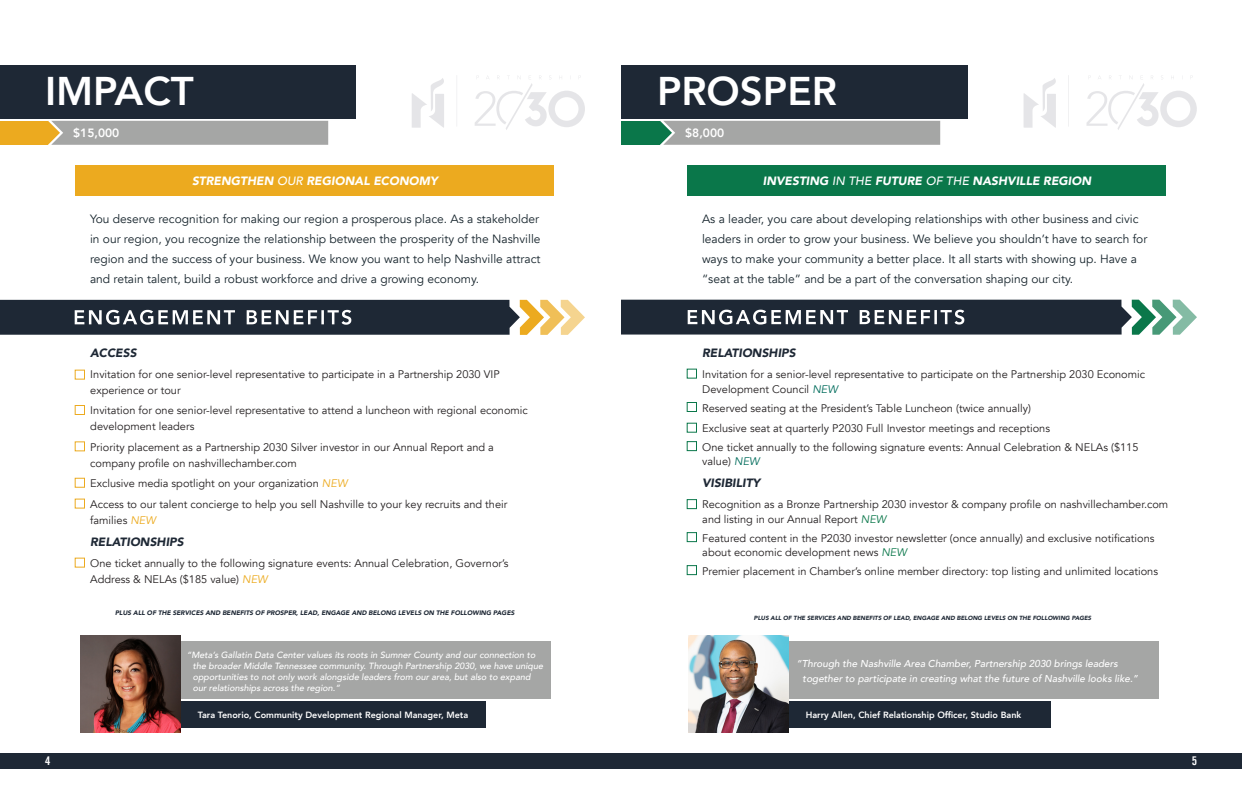
<style>
.page{position:relative;width:1242px;height:810px;background:#fff}
.page>*{position:absolute;margin:0;border:0;box-sizing:border-box;transform-origin:0 0}
.t1{font:800 40px "Avenir";color:#fff}
.t2{font:12px/20px "Avenir";color:#16242c}
.t3{font:italic 900 12px "Avenir";color:#fff}
.t4{font:italic 900 12px "Avenir";color:#1e2835}
.t5{font:800 12px "Avenir";color:#fff}
.t6{font:12px "Trade Gothic LT Bold Cond Twenty";color:#fff}
.t7{font:11px/16px "Avenir";color:#231f20}
.t8{font:italic 500 10px/15px "Avenir";color:#fff}
.t9{font:italic 500 9px/11px "Avenir";color:#fff}
.t10{font:800 9px "Avenir";color:#fff}
.t11{font:italic 900 6.5px "Avenir";color:#1e2835}
.t12{font:italic 900 6px "Avenir";color:#1e2835}
.s1{font-weight:500}
.s2{font-style:italic;color:#ecaa1f}
.s3{font-style:italic;color:#006c5c}
.s4{font-style:italic;color:#0a774a}
</style>
<div class="page">
<div style="left:621px;top:753px;width:621px;height:16px;background:#1e2835"></div>
<div style="left:9px;top:753px;width:612px;height:16px;background:#1e2835"></div>
<div style="left:181px;top:641px;width:370px;height:58px;background:#a5a6a5"></div>
<div style="left:76px;top:165px;width:478px;height:31px;background:#ecaa1f"></div>
<div style="left:0;top:65px;width:356px;height:54px;background:#1e2835"></div>
<svg style="left:48px;top:121px;width:280px;height:24px;background:#a8a7a3"></svg>
<div style="left:0;top:121px;width:48px;height:24px;background:#ecaa1f"></div>
<svg style="left:0;top:300px;width:585px;height:35px;background:#484d51"></svg>
<div style="left:181px;top:701px;width:304px;height:26px;background:#1e2835"></div>
<img style="left:81px;top:636px;width:100px;height:97px">
<div style="left:688px;top:165px;width:478px;height:31px;background:#0a774a"></div>
<div style="left:621px;top:65px;width:347px;height:54px;background:#1e2835"></div>
<svg style="left:660px;top:121px;width:280px;height:24px;background:#a3a6a4"></svg>
<div style="left:621px;top:121px;width:39px;height:24px;background:#0a774a"></div>
<svg style="left:621px;top:300px;width:576px;height:35px;background:#404e56"></svg>
<div style="left:789px;top:641px;width:370px;height:58px;background:#a5a6a5"></div>
<div style="left:789px;top:701px;width:262px;height:26px;background:#1e2835"></div>
<img style="left:689px;top:636px;width:100px;height:97px">
<div style="left:687px;top:369px;width:10px;height:10px;border:1px solid #0a774a"></div>
<div style="left:687px;top:402px;width:10px;height:10px;border:1px solid #0a774a"></div>
<div style="left:687px;top:423px;width:10px;height:10px;border:1px solid #0a774a"></div>
<div style="left:687px;top:441px;width:10px;height:10px;border:1px solid #0a774a"></div>
<div style="left:687px;top:499px;width:10px;height:10px;border:1px solid #0a774a"></div>
<div style="left:687px;top:532px;width:10px;height:10px;border:1px solid #0a774a"></div>
<div style="left:687px;top:565px;width:10px;height:10px;border:1px solid #0a774a"></div>
<svg style="left:475px;top:75px;width:110px;height:55px"></svg>
<svg style="left:412px;top:78px;width:32px;height:50px"></svg>
<svg style="left:1068px;top:75px;width:129px;height:55px"></svg>
<svg style="left:1024px;top:78px;width:32px;height:50px"></svg>
<div style="left:75px;top:370px;width:10px;height:10px;border:1px solid #ecaa1f"></div>
<div style="left:75px;top:405px;width:10px;height:10px;border:1px solid #ecaa1f"></div>
<div style="left:75px;top:441px;width:10px;height:10px;border:1px solid #ecaa1f"></div>
<div style="left:75px;top:478px;width:10px;height:10px;border:1px solid #ecaa1f"></div>
<div style="left:75px;top:499px;width:10px;height:10px;border:1px solid #ecaa1f"></div>
<div style="left:75px;top:558px;width:10px;height:10px;border:1px solid #ecaa1f"></div>
<p class="t1" style="left:45px;top:60px;width:150px">IMPACT</p>
<p class="t1" style="left:657px;top:60px;width:181px">PROSPER</p>
<p class="t5" style="left:73px;top:123px;width:48px">$15,000</p>
<p class="t5" style="left:685px;top:123px;width:41px">$8,000</p>
<p class="t3" style="left:192px;top:171px;width:247px">STRENGTHEN <span class="s1">OUR</span> REGIONAL ECONOMY</p>
<p class="t3" style="left:763px;top:171px;width:330px">INVESTING <span class="s1">IN THE</span> FUTURE <span class="s1">OF THE</span> NASHVILLE REGION</p>
<p class="t2" style="left:90px;top:209px;width:452px">You deserve recognition for making our region a prosperous place. As a stakeholder in our region, you recognize the relationship between the prosperity of the Nashville region and the success of your business. We know you want to help Nashville attract and retain talent, build a robust workforce and drive a growing economy.</p>
<p class="t2" style="left:702px;top:209px;width:447px">As a leader, you care about developing relationships with other business and civic leaders in order to grow your business. We believe you shouldn’t have to search for ways to make your community a better place. It all starts with showing up. Have a “seat at the table” and be a part of the conversation shaping our city.</p>
<p class="t4" style="left:90px;top:343px;width:48px">ACCESS</p>
<p class="t4" style="left:702px;top:343px;width:95px">RELATIONSHIPS</p>
<p class="t7" style="left:90px;top:366px;width:411px">Invitation for one senior-level representative to participate in a Partnership 2030 VIP experience or tour</p>
<p class="t7" style="left:90px;top:403px;width:439px">Invitation for one senior-level representative to attend a luncheon with regional economic development leaders</p>
<p class="t7" style="left:90px;top:439px;width:405px">Priority placement as a Partnership 2030 Silver investor in our Annual Report and a company profile on nashvillechamber.com</p>
<p class="t7" style="left:90px;top:476px;width:259px">Exclusive media spotlight on your organization <span class="s2">NEW</span></p>
<p class="t7" style="left:90px;top:496px;width:419px">Access to our talent concierge to help you sell Nashville to your key recruits and their families <span class="s2">NEW</span></p>
<p class="t7" style="left:90px;top:555px;width:420px">One ticket annually to the following signature events: Annual Celebration, Governor’s<br>Address &amp; NELAs ($185 value) <span class="s2">NEW</span></p>
<p class="t4" style="left:90px;top:532px;width:95px">RELATIONSHIPS</p>
<p class="t7" style="left:702px;top:367px;width:444px;line-height:15px">Invitation for a senior-level representative to participate on the Partnership 2030 Economic<br>Development Council <span class="s3">NEW</span></p>
<p class="t7" style="left:702px;top:401px;width:330px">Reserved seating at the President’s Table Luncheon (twice annually)</p>
<p class="t7" style="left:702px;top:420px;width:349px">Exclusive seat at quarterly P2030 Full Investor meetings and receptions</p>
<p class="t7" style="left:702px;top:440px;width:438px;line-height:14.5px">One ticket annually to the following signature events: Annual Celebration &amp; NELAs ($115 value) <span class="s3">NEW</span></p>
<p class="t7" style="left:702px;top:497px;width:467px;line-height:14.5px">Recognition as a Bronze Partnership 2030 investor &amp; company profile on nashvillechamber.com and listing in our Annual Report <span class="s4">NEW</span></p>
<p class="t7" style="left:702px;top:531px;width:454px;line-height:14.5px">Featured content in the P2030 investor newsletter (once annually) and exclusive notifications about economic development news <span class="s4">NEW</span></p>
<p class="t7" style="left:702px;top:564px;width:457px">Premier placement in Chamber’s online member directory: top listing and unlimited locations</p>
<p class="t4" style="left:702px;top:473px;width:60px">VISIBILITY</p>
<p class="t11" style="left:115px;top:607px;width:401px">PLUS ALL OF THE SERVICES AND BENEFITS OF PROSPER, LEAD, ENGAGE AND BELONG LEVELS ON THE FOLLOWING PAGES</p>
<p class="t12" style="left:754px;top:613px;width:339px">PLUS ALL OF THE SERVICES AND BENEFITS OF LEAD, ENGAGE AND BELONG LEVELS ON THE FOLLOWING PAGES</p>
<p class="t9" style="left:193px;top:649px;width:352px;text-indent:-6px">“Meta’s Gallatin Data Center values its roots in Sumner County and our connection to the broader Middle Tennessee community. Through Partnership 2030, we have unique opportunities to not only work alongside leaders from our area, but also to expand our relationships across the region.”</p>
<p class="t10" style="left:198px;top:708px;width:272px">Tara Tenorio, Community Development Regional Manager, Meta</p>
<p class="t8" style="left:803px;top:657px;width:337px;text-indent:-6px">“Through the Nashville Area Chamber, Partnership 2030 brings leaders together to participate in creating what the future of Nashville looks like.”</p>
<p class="t10" style="left:806px;top:708px;width:217px">Harry Allen, Chief Relationship Officer, Studio Bank</p>
<p class="t6" style="left:45px;top:753px;width:7px">4</p>
<p class="t6" style="left:1192px;top:753px;width:7px">5</p>
</div>
